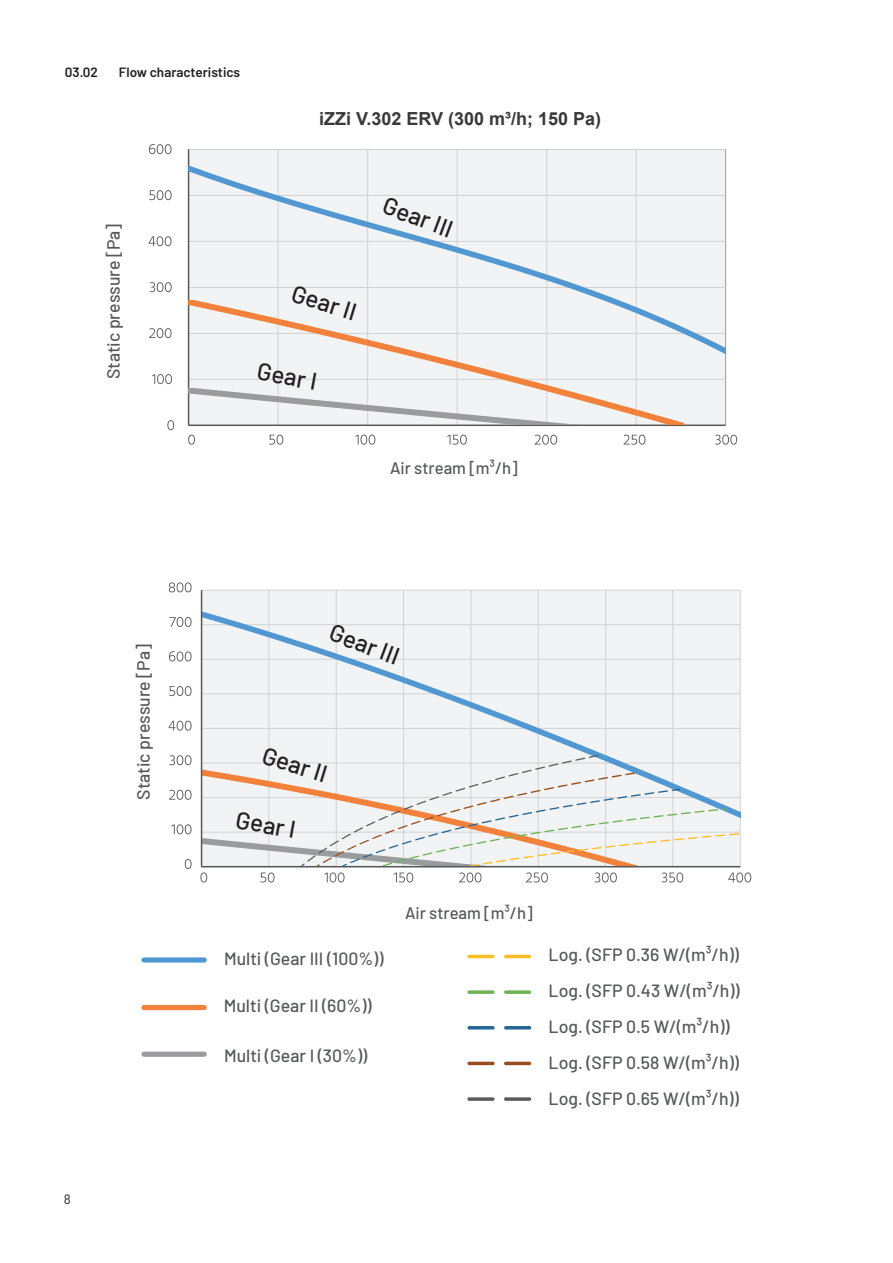
<style>
.page{position:relative;width:893px;height:1263px;background:#fff}
.page>*{position:absolute;margin:0;border:0;box-sizing:border-box;transform-origin:0 0}
.t1{font:500 24.15px "Barlow";color:#231f20}
.t2{font:700 18px "Arial";color:#3a393a}
.t3{font:500 17.7px/36px "Barlow";color:#57585a}
.t4{font:500 16.65px "Barlow";color:#57585a}
.t5{font:600 13.5px "Barlow";color:#231f20}
.t6{font:13.5px "Barlow";color:#231f20}
</style>
<div class="page">
<div style="left:189px;top:150px;width:536px;height:275px;background:#f2f3f4"></div>
<hr style="left:189px;top:149px;width:537px;height:1px;background:#d1d2d4">
<hr style="left:278px;top:149px;width:1px;height:276px;background:#d1d2d4">
<hr style="left:367px;top:149px;width:1px;height:276px;background:#d1d2d4">
<hr style="left:457px;top:149px;width:1px;height:276px;background:#d1d2d4">
<hr style="left:546px;top:149px;width:1px;height:276px;background:#d1d2d4">
<hr style="left:636px;top:149px;width:1px;height:276px;background:#d1d2d4">
<hr style="left:725px;top:149px;width:1px;height:276px;background:#d1d2d4">
<svg style="left:167px;top:420px;width:7px;height:10px"></svg>
<svg style="left:152px;top:374px;width:20px;height:10px"></svg>
<svg style="left:149px;top:328px;width:23px;height:10px"></svg>
<svg style="left:150px;top:282px;width:22px;height:10px"></svg>
<svg style="left:149px;top:236px;width:22px;height:10px"></svg>
<svg style="left:149px;top:190px;width:23px;height:10px"></svg>
<svg style="left:149px;top:144px;width:23px;height:10px"></svg>
<svg style="left:188px;top:435px;width:7px;height:10px"></svg>
<hr style="left:189px;top:424px;width:537px;height:2px;background:#57585a">
<hr style="left:188px;top:149px;width:1px;height:276px;background:#57585a">
<svg style="left:188px;top:167px;width:538px;height:250px"></svg>
<svg style="left:188px;top:300px;width:496px;height:124px"></svg>
<svg style="left:188px;top:389px;width:417px;height:35px"></svg>
<svg style="left:715px;top:435px;width:22px;height:10px"></svg>
<svg style="left:624px;top:435px;width:21px;height:10px"></svg>
<svg style="left:535px;top:435px;width:22px;height:10px"></svg>
<svg style="left:447px;top:435px;width:20px;height:10px"></svg>
<svg style="left:355px;top:435px;width:20px;height:10px"></svg>
<svg style="left:269px;top:435px;width:14px;height:10px"></svg>
<div style="left:202px;top:590px;width:538px;height:276px;background:#f2f3f4"></div>
<hr style="left:202px;top:590px;width:538px;height:1px;background:#d1d2d4">
<hr style="left:268px;top:590px;width:1px;height:277px;background:#d1d2d4">
<hr style="left:336px;top:590px;width:1px;height:277px;background:#d1d2d4">
<hr style="left:403px;top:590px;width:1px;height:277px;background:#d1d2d4">
<hr style="left:471px;top:590px;width:1px;height:277px;background:#d1d2d4">
<hr style="left:538px;top:590px;width:1px;height:277px;background:#d1d2d4">
<hr style="left:605px;top:590px;width:1px;height:277px;background:#d1d2d4">
<hr style="left:672px;top:590px;width:1px;height:277px;background:#d1d2d4">
<hr style="left:740px;top:590px;width:1px;height:277px;background:#d1d2d4">
<svg style="left:202px;top:607px;width:538px;height:148px"></svg>
<svg style="left:185px;top:859px;width:7px;height:10px"></svg>
<svg style="left:172px;top:824px;width:20px;height:10px"></svg>
<svg style="left:169px;top:790px;width:23px;height:10px"></svg>
<svg style="left:170px;top:755px;width:22px;height:10px"></svg>
<svg style="left:169px;top:721px;width:23px;height:10px"></svg>
<svg style="left:169px;top:686px;width:23px;height:10px"></svg>
<svg style="left:169px;top:651px;width:23px;height:10px"></svg>
<svg style="left:169px;top:617px;width:23px;height:10px"></svg>
<svg style="left:169px;top:582px;width:23px;height:10px"></svg>
<svg style="left:200px;top:755px;width:551px;height:127px"></svg>
<div style="left:144px;top:957px;width:60px;height:5px;background:#5198d2"></div>
<div style="left:144px;top:1005px;width:60px;height:5px;background:#f2813c"></div>
<div style="left:144px;top:1051px;width:60px;height:6px;background:#999c9d"></div>
<hr style="left:504px;top:955px;width:27px;height:3px;background:#fdbe28;border-radius:2px">
<svg style="left:504px;top:990px;width:27px;height:4px"></svg>
<hr style="left:504px;top:1026px;width:27px;height:3px;background:#276595;border-radius:2px">
<hr style="left:504px;top:1062px;width:27px;height:3px;background:#994c20;border-radius:2px">
<svg style="left:504px;top:1097px;width:27px;height:4px"></svg>
<hr style="left:202px;top:866px;width:538px;height:1px;background:#57585a">
<hr style="left:201px;top:590px;width:1px;height:277px;background:#57585a">
<hr style="left:467px;top:955px;width:28px;height:3px;background:#fdbe28;border-radius:2px">
<svg style="left:467px;top:990px;width:28px;height:4px"></svg>
<hr style="left:467px;top:1026px;width:28px;height:3px;background:#276595;border-radius:2px">
<hr style="left:467px;top:1062px;width:28px;height:3px;background:#994c20;border-radius:2px">
<svg style="left:467px;top:1097px;width:28px;height:4px"></svg>
<p class="t5" style="left:65px;top:62px;width:35px">03.02</p>
<p class="t5" style="left:119px;top:62px;width:123px">Flow characteristics</p>
<p class="t2" style="left:319px;top:106px;width:284px">iZZi V.302 ERV (300 m³/h; 150 Pa)</p>
<p class="t3" style="left:94px;top:379px;width:157px;rotate:-90deg">Static pressure [Pa]</p>
<h1 class="t1" style="left:297px;top:276px;width:68px;rotate:17deg">Gear II</h1>
<h1 class="t1" style="left:260px;top:354px;width:62px;rotate:10deg">Gear I</h1>
<h1 class="t1" style="left:390px;top:188px;width:74px;rotate:20deg">Gear III</h1>
<p class="t4" style="left:390px;top:455px;width:129px">Air stream [m³/h]</p>
<p class="t3" style="left:124px;top:800px;width:157px;rotate:-90deg">Static pressure [Pa]</p>
<h1 class="t1" style="left:336px;top:615px;width:74px;rotate:20deg">Gear III</h1>
<h1 class="t1" style="left:268px;top:738px;width:68px;rotate:17deg">Gear II</h1>
<p class="t6" style="left:64px;top:1189px;width:9px">8</p>
<h1 class="t1" style="left:239px;top:802px;width:62px;rotate:10deg">Gear I</h1>
<p class="t3" style="left:224px;top:939px;width:161px">Multi (Gear III (100%))</p>
<p class="t3" style="left:224px;top:986px;width:149px">Multi (Gear II (60%))</p>
<p class="t3" style="left:224px;top:1036px;width:145px">Multi (Gear I (30%))</p>
<p class="t4" style="left:405px;top:900px;width:129px">Air stream [m³/h]</p>
<p class="t3" style="left:549px;top:935px;width:193px">Log. (SFP 0.36 W/(m³/h))<br>Log. (SFP 0.43 W/(m³/h))<br>Log. (SFP 0.5 W/(m³/h))<br>Log. (SFP 0.58 W/(m³/h))<br>Log. (SFP 0.65 W/(m³/h))</p>
</div>
